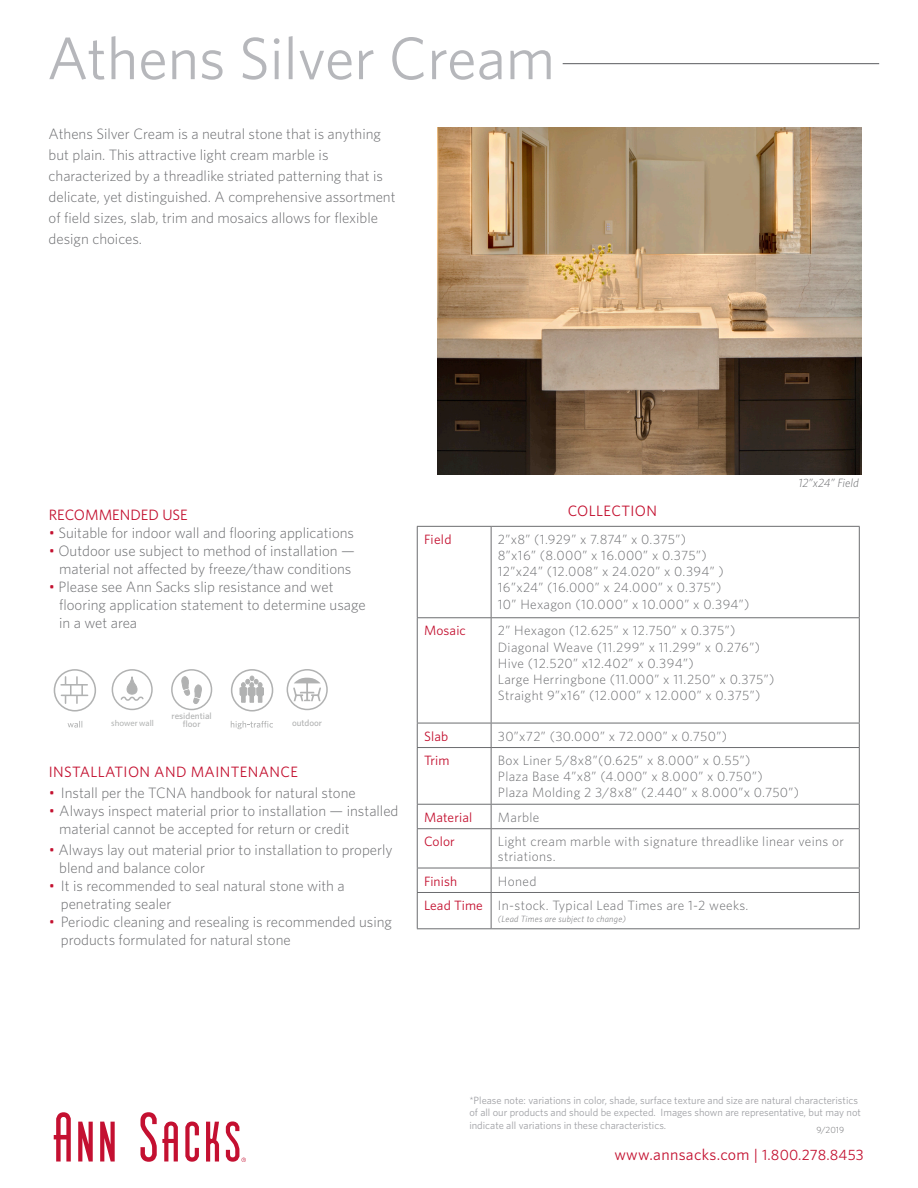
<style>
.page{position:relative;width:918px;height:1188px;background:#fff}
.page>*{position:absolute;margin:0;border:0;box-sizing:border-box;transform-origin:0 0}
.t1{font:60px "Whitney";color:#b6b7bb}
.t2{font:15.9px "Whitney";letter-spacing:.02em;color:#c3102f}
.t3{font:300 15px/21px "Whitney";color:#6c6d70}
.Red_Sub-heads{font:15px "Whitney";letter-spacing:.025em;color:#c3102f}
.Red_Sub-heads-2{font:15px "Whitney";color:#c3102f}
.Red_Sub-heads-3{font:300 13.5px/15px "Whitney";letter-spacing:.025em;color:#6c6d70}
.Red_Sub-heads-4{font:13.5px "Whitney";letter-spacing:.01em;color:#c3102f}
.Red_Sub-heads-5{font:300 13.5px "Whitney";letter-spacing:.005em;color:#6c6d70}
.t4{font:italic 300 12px "Whitney";color:#6c6d70}
.t5{font:10.5px/12.6px "Whitney";color:#a0a1a5}
.t6{font:500 9.15px/8.1px "Whitney";color:#b1b2b2;text-align:center}
.Red_Sub-heads-6{font:italic 300 9px "Whitney";letter-spacing:.025em;color:#6c6d70}
.t7{font:300 9px "Whitney";color:#6c6d70}
.t8{font:8.55px "Myriad Pro";color:#b1b3b2}
.s1{color:#c3102f}
.s2{font-size:15.6px}
.s3{font-size:15px}
</style>
<div class="page">
<svg style="left:54px;top:1112px;width:17px;height:50px"></svg>
<svg style="left:140px;top:1112px;width:38px;height:50px"></svg>
<svg style="left:185px;top:1122px;width:14px;height:40px"></svg>
<svg style="left:78px;top:1122px;width:15px;height:40px"></svg>
<svg style="left:100px;top:1122px;width:15px;height:40px"></svg>
<svg style="left:206px;top:1122px;width:13px;height:40px"></svg>
<svg style="left:226px;top:1121px;width:20px;height:41px"></svg>
<hr style="left:563px;top:63px;width:316px;height:1px;background:#6c6d70">
<img style="left:437px;top:127px;width:425px;height:347px">
<hr style="left:417px;top:526px;width:74px;height:1px;background:#6c6d70">
<hr style="left:417px;top:527px;width:1px;height:90px;background:#6c6d70">
<hr style="left:491px;top:526px;width:369px;height:1px;background:#6c6d70">
<hr style="left:491px;top:527px;width:1px;height:90px;background:#6c6d70">
<hr style="left:859px;top:527px;width:1px;height:90px;background:#6c6d70">
<hr style="left:417px;top:617px;width:74px;height:1px;background:#6c6d70">
<hr style="left:417px;top:618px;width:1px;height:105px;background:#6c6d70">
<hr style="left:491px;top:617px;width:369px;height:1px;background:#6c6d70">
<hr style="left:491px;top:618px;width:1px;height:105px;background:#6c6d70">
<hr style="left:859px;top:618px;width:1px;height:105px;background:#6c6d70">
<hr style="left:417px;top:723px;width:74px;height:1px;background:#6c6d70">
<svg style="left:417px;top:723px;width:1px;height:24px"></svg>
<hr style="left:491px;top:723px;width:369px;height:1px;background:#6c6d70">
<svg style="left:491px;top:723px;width:1px;height:24px"></svg>
<svg style="left:859px;top:723px;width:1px;height:24px"></svg>
<hr style="left:417px;top:747px;width:74px;height:1px;background:#6c6d70">
<hr style="left:417px;top:748px;width:1px;height:56px;background:#6c6d70">
<hr style="left:491px;top:747px;width:369px;height:1px;background:#6c6d70">
<hr style="left:491px;top:748px;width:1px;height:56px;background:#6c6d70">
<hr style="left:859px;top:748px;width:1px;height:56px;background:#6c6d70">
<hr style="left:417px;top:804px;width:74px;height:1px;background:#6c6d70">
<svg style="left:417px;top:805px;width:1px;height:23px"></svg>
<hr style="left:491px;top:804px;width:369px;height:1px;background:#6c6d70">
<svg style="left:491px;top:805px;width:1px;height:23px"></svg>
<svg style="left:859px;top:805px;width:1px;height:23px"></svg>
<hr style="left:417px;top:828px;width:74px;height:1px;background:#6c6d70">
<hr style="left:417px;top:829px;width:1px;height:39px;background:#6c6d70">
<hr style="left:491px;top:828px;width:369px;height:1px;background:#6c6d70">
<hr style="left:491px;top:829px;width:1px;height:39px;background:#6c6d70">
<hr style="left:859px;top:829px;width:1px;height:39px;background:#6c6d70">
<hr style="left:417px;top:868px;width:74px;height:1px;background:#6c6d70">
<svg style="left:417px;top:868px;width:1px;height:24px"></svg>
<hr style="left:491px;top:868px;width:369px;height:1px;background:#6c6d70">
<svg style="left:491px;top:868px;width:1px;height:24px"></svg>
<svg style="left:859px;top:868px;width:1px;height:24px"></svg>
<hr style="left:417px;top:892px;width:74px;height:1px;background:#6c6d70">
<hr style="left:417px;top:893px;width:1px;height:35px;background:#6c6d70">
<hr style="left:491px;top:892px;width:369px;height:1px;background:#6c6d70">
<hr style="left:491px;top:893px;width:1px;height:35px;background:#6c6d70">
<hr style="left:859px;top:893px;width:1px;height:35px;background:#6c6d70">
<hr style="left:417px;top:928px;width:74px;height:1px;background:#6c6d70">
<hr style="left:491px;top:928px;width:369px;height:1px;background:#6c6d70">
<svg style="left:287px;top:669px;width:41px;height:41px"></svg>
<div style="left:231px;top:669px;width:42px;height:43px;border:2px solid #b1b2b2;border-radius:50%"></div>
<svg style="left:240px;top:676px;width:24px;height:26px"></svg>
<svg style="left:231px;top:721px;width:42px;height:8px"></svg>
<div style="left:112px;top:669px;width:41px;height:41px;border:1px solid #b1b2b2;border-radius:50%"></div>
<svg style="left:120px;top:677px;width:24px;height:24px"></svg>
<div style="left:54px;top:669px;width:42px;height:43px;border:2px solid #b1b2b2;border-radius:50%"></div>
<svg style="left:61px;top:677px;width:27px;height:26px"></svg>
<svg style="left:68px;top:721px;width:14px;height:6px"></svg>
<div style="left:171px;top:669px;width:41px;height:41px;border:1px solid #b1b2b2;border-radius:50%"></div>
<svg style="left:181px;top:677px;width:21px;height:27px"></svg>
<h1 class="t1" style="left:47px;top:18px;width:510px">Athens Silver Cream</h1>
<p class="t3" style="left:49px;top:123px;width:349px">Athens Silver Cream is a neutral stone that is anything but plain. This attractive light cream marble is characterized by a threadlike striated patterning that is delicate, yet distinguished. A comprehensive assortment of field sizes, slab, trim and mosaics allows for flexible design choices.</p>
<p class="Red_Sub-heads-2" style="left:49px;top:504px;width:141px">RECOMMENDED USE</p>
<p class="t3" style="left:49px;top:521px;width:307px"><span class="s1">•</span> Suitable for indoor wall and flooring applications</p>
<p class="t3" style="left:49px;top:539px;width:308px"><span class="s1">•</span> Outdoor use subject to method of installation —</p>
<p class="t3" style="left:59px;top:557px;width:294px">material not affected by freeze/thaw conditions</p>
<p class="t3" style="left:49px;top:575px;width:286px"><span class="s1">•</span> Please see Ann Sacks slip resistance and wet</p>
<p class="t3" style="left:59px;top:593px;width:308px">flooring application statement to determine usage</p>
<p class="t3" style="left:59px;top:611px;width:80px">in a wet area</p>
<p class="t6" style="left:172px;top:712px;width:42px">residential floor</p>
<p class="t8" style="left:111px;top:718px;width:44px">shower wall</p>
<p class="t6" style="left:292px;top:718px;width:32px">outdoor</p>
<p class="Red_Sub-heads" style="left:49px;top:762px;width:251px">INSTALLATION AND MAINTENANCE</p>
<p class="t3" style="left:49px;top:782px;width:308px"><span class="s1">•</span> Install per the TCNA handbook for natural stone</p>
<p class="t3" style="left:59px;top:801px;width:341px;line-height:18px;text-indent:-10px"><span class="s1">•</span> Always inspect material prior to installation — installed material cannot be accepted for return or credit</p>
<p class="t3" style="left:59px;top:840px;width:335px;line-height:18px;text-indent:-10px"><span class="s1">•</span> Always lay out material prior to installation to properly blend and balance color</p>
<p class="t3" style="left:49px;top:875px;width:297px"><span class="s1">•</span> It is recommended to seal natural stone with a</p>
<p class="t3" style="left:61px;top:893px;width:112px">penetrating sealer</p>
<p class="t3" style="left:49px;top:911px;width:345px"><span class="s1">•</span> Periodic cleaning and resealing is recommended using</p>
<p class="t3" style="left:61px;top:929px;width:231px">products formulated for natural stone</p>
<p class="Red_Sub-heads" style="left:568px;top:501px;width:91px">COLLECTION</p>
<p class="t4" style="left:799px;top:475px;width:62px">12”x24” Field</p>
<p class="Red_Sub-heads-4" style="left:424px;top:530px;width:29px">Field</p>
<p class="Red_Sub-heads-5" style="left:498px;top:530px;width:190px">2”x8” (1.929” x 7.874” x 0.375”)</p>
<p class="Red_Sub-heads-3" style="left:498px;top:547px;width:210px">8”x16” (8.000” x 16.000” x 0.375”)</p>
<p class="Red_Sub-heads-3" style="left:498px;top:564px;width:228px">12”x24” (12.008” x 24.020” x 0.394” )</p>
<p class="Red_Sub-heads-3" style="left:498px;top:580px;width:225px">16”x24” (16.000” x 24.000” x 0.375”)</p>
<p class="Red_Sub-heads-3" style="left:498px;top:596px;width:253px">10” Hexagon (10.000” x 10.000” x 0.394”)</p>
<p class="Red_Sub-heads-4" style="left:424px;top:622px;width:43px">Mosaic</p>
<p class="Red_Sub-heads-3" style="left:498px;top:623px;width:239px">2” Hexagon (12.625” x 12.750” x 0.375”)</p>
<p class="Red_Sub-heads-3" style="left:498px;top:639px;width:264px">Diagonal Weave (11.299” x 11.299” x 0.276”)</p>
<p class="Red_Sub-heads-3" style="left:498px;top:655px;width:197px">Hive (12.520” x12.402” x 0.394”)</p>
<p class="Red_Sub-heads-3" style="left:498px;top:671px;width:278px">Large Herringbone (11.000” x 11.250” x 0.375”)</p>
<p class="Red_Sub-heads-3" style="left:498px;top:687px;width:264px">Straight 9”x16” (12.000” x 12.000” x 0.375”)</p>
<p class="Red_Sub-heads-4" style="left:424px;top:727px;width:26px">Slab</p>
<p class="Red_Sub-heads-3" style="left:498px;top:728px;width:231px">30”x72” (30.000” x 72.000” x 0.750”)</p>
<p class="Red_Sub-heads-4" style="left:424px;top:751px;width:27px">Trim</p>
<p class="Red_Sub-heads-3" style="left:498px;top:752px;width:254px">Box Liner 5/8x8”(0.625” x 8.000” x 0.55”)</p>
<p class="Red_Sub-heads-3" style="left:498px;top:769px;width:266px">Plaza Base 4”x8” (4.000” x 8.000” x 0.750”)</p>
<p class="Red_Sub-heads-3" style="left:498px;top:785px;width:303px">Plaza Molding 2 3/8x8” (2.440” x 8.000”x 0.750”)</p>
<p class="Red_Sub-heads-4" style="left:424px;top:808px;width:50px">Material</p>
<p class="Red_Sub-heads-3" style="left:498px;top:809px;width:43px">Marble</p>
<p class="Red_Sub-heads-4" style="left:424px;top:833px;width:32px">Color</p>
<p class="Red_Sub-heads-3" style="left:498px;top:834px;width:348px">Light cream marble with signature threadlike linear veins or striations.</p>
<p class="Red_Sub-heads-4" style="left:424px;top:872px;width:35px">Finish</p>
<p class="Red_Sub-heads-3" style="left:498px;top:873px;width:40px">Honed</p>
<p class="Red_Sub-heads-4" style="left:424px;top:896px;width:60px">Lead Time</p>
<p class="Red_Sub-heads-3" style="left:498px;top:897px;width:252px">In-stock. Typical Lead Times are 1-2 weeks.</p>
<p class="Red_Sub-heads-6" style="left:498px;top:913px;width:130px">(Lead Times are subject to change)</p>
<p class="t5" style="left:469px;top:1093px;width:393px">*Please note: variations in color, shade, surface texture and size are natural characteristics of all our products and should be expected. Images shown are representative, but may not indicate all variations in these characteristics.</p>
<p class="t7" style="left:816px;top:1123px;width:29px">9/2019</p>
<p class="t2" style="left:614px;top:1144px;width:251px">www.annsacks.com <span class="s2">|</span> <span class="s3">1.800.278.8453</span></p>
</div>
